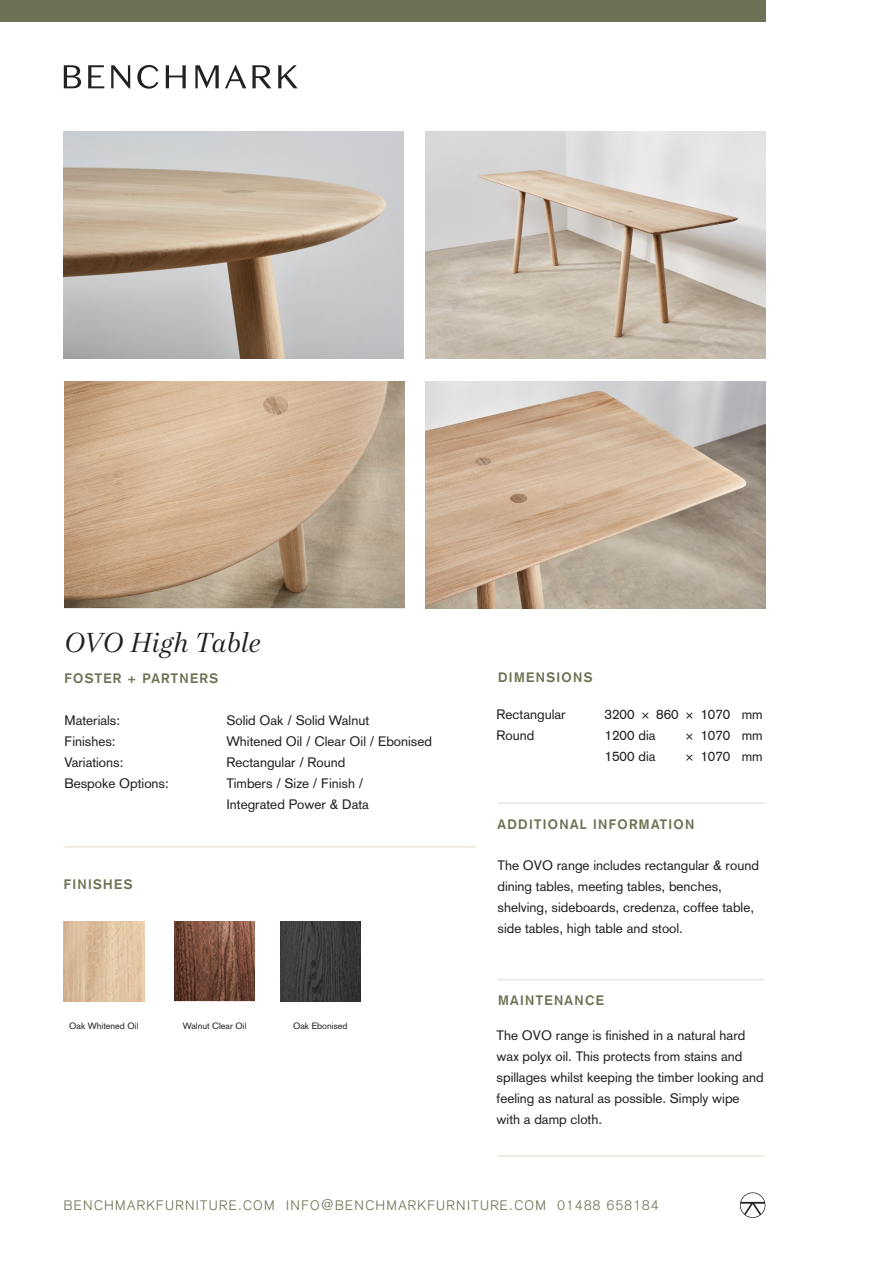
<style>
.page{position:relative;width:893px;height:1263px;background:#fff}
.page>*{position:absolute;margin:0;border:0;box-sizing:border-box;transform-origin:0 0}
.t1{font:italic 27px "Bressay Display";color:#231f20}
.t2{font:13.5px/21px "Basic Commercial LT Std";color:#231f20}
.t3{font:700 13.5px "Basic Commercial LT Std";letter-spacing:.1em;color:#6c7254}
.t4{font:300 13.5px "Basic Commercial LT Std";letter-spacing:.1em;color:#6c7254}
.t5{font:9px "Basic Commercial LT Std";color:#231f20}
</style>
<div class="page">
<div style="left:0;top:0;width:765px;height:21px;background:#6c7254"></div>
<svg style="left:64px;top:65px;width:17px;height:23px"></svg>
<svg style="left:88px;top:65px;width:16px;height:23px"></svg>
<svg style="left:111px;top:65px;width:19px;height:23px"></svg>
<svg style="left:137px;top:65px;width:21px;height:24px"></svg>
<svg style="left:166px;top:65px;width:20px;height:23px"></svg>
<svg style="left:252px;top:65px;width:19px;height:23px"></svg>
<svg style="left:278px;top:65px;width:20px;height:23px"></svg>
<svg style="left:195px;top:65px;width:24px;height:23px"></svg>
<svg style="left:225px;top:64px;width:21px;height:24px"></svg>
<svg style="left:740px;top:1192px;width:25px;height:26px"></svg>
<img style="left:64px;top:132px;width:340px;height:227px">
<img style="left:65px;top:382px;width:340px;height:226px">
<img style="left:425px;top:132px;width:340px;height:227px">
<img style="left:425px;top:382px;width:340px;height:226px">
<hr style="left:498px;top:1155px;width:267px;height:2px;background:#eae5e0">
<hr style="left:498px;top:979px;width:267px;height:1px;background:#eae5e0">
<hr style="left:498px;top:802px;width:267px;height:2px;background:#eae5e0">
<img style="left:64px;top:921px;width:80px;height:80px">
<hr style="left:65px;top:846px;width:411px;height:2px;background:#eae5e0">
<img style="left:174px;top:921px;width:81px;height:80px">
<img style="left:280px;top:921px;width:80px;height:80px">
<p class="t1" style="left:64px;top:626px;width:198px">OVO High Table</p>
<p class="t3" style="left:64px;top:670px;width:155px">FOSTER + PARTNERS</p>
<p class="t2" style="left:64px;top:710px;width:57px">Materials:</p>
<p class="t2" style="left:226px;top:710px;width:144px">Solid Oak / Solid Walnut</p>
<p class="t2" style="left:64px;top:731px;width:53px">Finishes:</p>
<p class="t2" style="left:226px;top:731px;width:207px">Whitened Oil / Clear Oil / Ebonised</p>
<p class="t2" style="left:64px;top:752px;width:60px">Variations:</p>
<p class="t2" style="left:226px;top:752px;width:120px">Rectangular / Round</p>
<p class="t2" style="left:64px;top:773px;width:106px">Bespoke Options:</p>
<p class="t2" style="left:226px;top:773px;width:138px">Timbers / Size / Finish /</p>
<p class="t2" style="left:226px;top:794px;width:144px">Integrated Power &amp; Data</p>
<p class="t3" style="left:64px;top:876px;width:70px">FINISHES</p>
<p class="t5" style="left:69px;top:1020px;width:71px">Oak Whitened Oil</p>
<p class="t5" style="left:183px;top:1020px;width:65px">Walnut Clear Oil</p>
<p class="t5" style="left:293px;top:1020px;width:56px">Oak Ebonised</p>
<p class="t3" style="left:498px;top:669px;width:96px">DIMENSIONS</p>
<p class="t2" style="left:497px;top:704px;width:71px">Rectangular</p>
<p class="t2" style="left:605px;top:704px;width:160px">3200 × 860 × 1070 mm</p>
<p class="t2" style="left:497px;top:725px;width:39px">Round</p>
<p class="t2" style="left:605px;top:725px;width:52px">1200 dia</p>
<p class="t2" style="left:685px;top:725px;width:79px">× 1070 mm</p>
<p class="t2" style="left:605px;top:746px;width:52px">1500 dia</p>
<p class="t2" style="left:685px;top:746px;width:79px">× 1070 mm</p>
<p class="t3" style="left:497px;top:816px;width:198px">ADDITIONAL INFORMATION</p>
<p class="t2" style="left:497px;top:855px;width:263px">The OVO range includes rectangular &amp; round dining tables, meeting tables, benches, shelving, sideboards, credenza, coffee table, side tables, high table and stool.</p>
<p class="t3" style="left:498px;top:993px;width:107px">MAINTENANCE</p>
<p class="t2" style="left:497px;top:1025px;width:269px">The OVO range is finished in a natural hard wax polyx oil. This protects from stains and spillages whilst keeping the timber looking and feeling as natural as possible. Simply wipe with a damp cloth.</p>
<p class="t4" style="left:64px;top:1197px;width:596px">BENCHMARKFURNITURE.COM INFO@BENCHMARKFURNITURE.COM 01488 658184</p>
</div>
